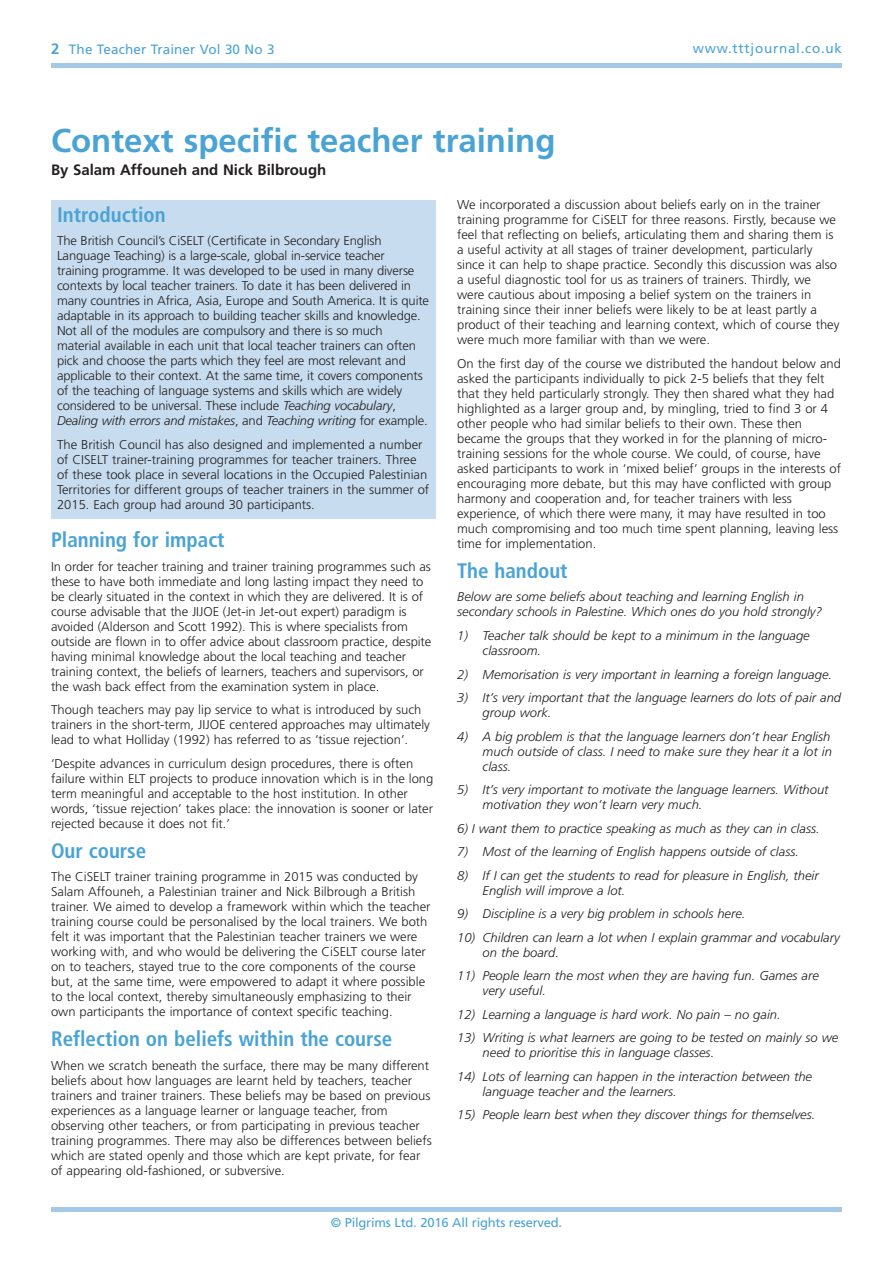
<style>
.page{position:relative;width:893px;height:1263px;background:#fff}
.page>*{position:absolute;margin:0;border:0;box-sizing:border-box;transform-origin:0 0}
.t1{font:700 33px "Frutiger";color:#4aa3d5}
.t2{font:700 condensed 21px "Frutiger";color:#4aa3d5}
.t3{font:700 15px "Frutiger";color:#231f20}
.t4{font:13.5px "Frutiger";letter-spacing:.01em;color:#4aa3d5}
.t5{font:13.5px "Frutiger";letter-spacing:.055em;color:#4aa3d5}
.t6{font:300 12.75px/15px "Frutiger";color:#231f20}
.t7{font:italic 300 12.75px/15px "Frutiger";color:#231f20}
.t8{font:12.75px "Frutiger";letter-spacing:-.02em;color:#4aa3d5}
.s1{font-weight:700;font-size:15px}
.s2{font-style:italic}
</style>
<div class="page">
<hr style="left:51px;top:64px;width:791px;height:4px;background:#a4c9e7">
<hr style="left:51px;top:1208px;width:791px;height:4px;background:#a4c9e7">
<div style="left:51px;top:200px;width:385px;height:319px;background:#c7ddef"></div>
<p class="t4" style="left:51px;top:44px;width:225px"><span class="s1">2</span> The Teacher Trainer Vol 30 No 3</p>
<p class="t5" style="left:693px;top:43px;width:151px">www.tttjournal.co.uk</p>
<h1 class="t1" style="left:51px;top:128px;width:506px">Context specific teacher training</h1>
<p class="t3" style="left:51px;top:164px;width:277px">By Salam Affouneh and Nick Bilbrough</p>
<p class="t6" style="left:457px;top:198px;width:384px">We incorporated a discussion about beliefs early on in the trainer training programme for CiSELT for three reasons. Firstly, because we feel that reflecting on beliefs, articulating them and sharing them is a useful activity at all stages of trainer development, particularly since it can help to shape practice. Secondly this discussion was also a useful diagnostic tool for us as trainers of trainers. Thirdly, we were cautious about imposing a belief system on the trainers in training since their inner beliefs were likely to be at least partly a product of their teaching and learning context, which of course they were much more familiar with than we were.</p>
<p class="t6" style="left:457px;top:357px;width:385px">On the first day of the course we distributed the handout below and asked the participants individually to pick 2-5 beliefs that they felt that they held particularly strongly. They then shared what they had highlighted as a larger group and, by mingling, tried to find 3 or 4 other people who had similar beliefs to their own. These then became the groups that they worked in for the planning of micro&shy;training sessions for the whole course. We could, of course, have asked participants to work in ‘mixed belief’ groups in the interests of encouraging more debate, but this may have conflicted with group harmony and cooperation and, for teacher trainers with less experience, of which there were many, it may have resulted in too much compromising and too much time spent planning, leaving less time for implementation.</p>
<h2 class="t2" style="left:457px;top:562px;width:112px">The handout</h2>
<p class="t7" style="left:457px;top:590px;width:367px">Below are some beliefs about teaching and learning English in secondary schools in Palestine. Which ones do you hold strongly?</p>
<p class="t7" style="left:483px;top:629px;width:329px;text-indent:-26px">1) Teacher talk should be kept to a minimum in the language classroom.</p>
<p class="t7" style="left:457px;top:667px;width:377px">2) Memorisation is very important in learning a foreign language.</p>
<p class="t7" style="left:483px;top:691px;width:360px;text-indent:-26px">3) It’s very important that the language learners do lots of pair and group work.</p>
<p class="t7" style="left:483px;top:729px;width:351px;text-align:justify;text-indent:-26px">4) A big problem is that the language learners don’t hear English much outside of class. I need to make sure they hear it a lot in class.</p>
<p class="t7" style="left:483px;top:783px;width:347px;text-indent:-26px">5) It’s very important to motivate the language learners. Without motivation they won’t learn very much.</p>
<p class="t7" style="left:457px;top:821px;width:364px">6) I want them to practice speaking as much as they can in class.</p>
<p class="t7" style="left:457px;top:845px;width:343px">7) Most of the learning of English happens outside of class.</p>
<p class="t7" style="left:483px;top:868px;width:338px;text-indent:-26px">8) If I can get the students to read for pleasure in English, their<br>English will improve a lot.</p>
<p class="t7" style="left:457px;top:907px;width:290px">9) Discipline is a very big problem in schools here.</p>
<p class="t7" style="left:483px;top:931px;width:359px;text-indent:-26px">10) Children can learn a lot when I explain grammar and vocabulary on the board.</p>
<p class="t7" style="left:483px;top:969px;width:338px;text-indent:-26px">11) People learn the most when they are having fun. Games are very useful.</p>
<p class="t7" style="left:457px;top:1008px;width:325px">12) Learning a language is hard work. No pain – no gain.</p>
<p class="t7" style="left:483px;top:1031px;width:357px;text-indent:-26px">13) Writing is what learners are going to be tested on mainly so we need to prioritise this in language classes.</p>
<p class="t7" style="left:483px;top:1070px;width:331px;text-indent:-26px">14) Lots of learning can happen in the interaction between the language teacher and the learners.</p>
<p class="t7" style="left:457px;top:1108px;width:360px">15) People learn best when they discover things for themselves.</p>
<h2 class="t2" style="left:57px;top:206px;width:110px">Introduction</h2>
<p class="t6" style="left:57px;top:234px;width:374px">The British Council’s CiSELT (Certificate in Secondary English Language Teaching) is a large-scale, global in-service teacher training programme. It was developed to be used in many diverse contexts by local teacher trainers. To date it has been delivered in many countries in Africa, Asia, Europe and South America. It is quite adaptable in its approach to building teacher skills and knowledge.<br>Not all of the modules are compulsory and there is so much material available in each unit that local teacher trainers can often pick and choose the parts which they feel are most relevant and applicable to their context. At the same time, it covers components of the teaching of language systems and skills which are widely considered to be universal. These include <span class="s2">Teaching vocabulary</span>, <span class="s2">Dealing with errors and mistakes</span>, and <span class="s2">Teaching writing</span> for example.</p>
<p class="t6" style="left:57px;top:438px;width:374px">The British Council has also designed and implemented a number of CISELT trainer-training programmes for teacher trainers. Three of these took place in several locations in the Occupied Palestinian Territories for different groups of teacher trainers in the summer of 2015. Each group had around 30 participants.</p>
<h2 class="t2" style="left:51px;top:531px;width:175px">Planning for impact</h2>
<p class="t6" style="left:51px;top:560px;width:382px">In order for teacher training and trainer training programmes such as these to have both immediate and long lasting impact they need to be clearly situated in the context in which they are delivered. It is of course advisable that the JIJOE (Jet-in Jet-out expert) paradigm is avoided (Alderson and Scott 1992). This is where specialists from outside are flown in to offer advice about classroom practice, despite having minimal knowledge about the local teaching and teacher training context, the beliefs of learners, teachers and supervisors, or the wash back effect from the examination system in place.</p>
<p class="t6" style="left:51px;top:703px;width:381px">Though teachers may pay lip service to what is introduced by such trainers in the short-term, JIJOE centered approaches may ultimately lead to what Holliday (1992) has referred to as ‘tissue rejection’.</p>
<p class="t6" style="left:51px;top:757px;width:384px">‘Despite advances in curriculum design procedures, there is often failure within ELT projects to produce innovation which is in the long term meaningful and acceptable to the host institution. In other words, ‘tissue rejection’ takes place: the innovation is sooner or later rejected because it does not fit.’</p>
<h2 class="t2" style="left:51px;top:842px;width:97px">Our course</h2>
<p class="t6" style="left:51px;top:870px;width:381px">The CiSELT trainer training programme in 2015 was conducted by Salam Affouneh, a Palestinian trainer and Nick Bilbrough a British trainer. We aimed to develop a framework within which the teacher training course could be personalised by the local trainers. We both felt it was important that the Palestinian teacher trainers we were working with, and who would be delivering the CiSELT course later on to teachers, stayed true to the core components of the course but, at the same time, were empowered to adapt it where possible to the local context, thereby simultaneously emphasizing to their own participants the importance of context specific teaching.</p>
<h2 class="t2" style="left:51px;top:1030px;width:343px">Reflection on beliefs within the course</h2>
<p class="t6" style="left:51px;top:1059px;width:382px">When we scratch beneath the surface, there may be many different beliefs about how languages are learnt held by teachers, teacher trainers and trainer trainers. These beliefs may be based on previous experiences as a language learner or language teacher, from observing other teachers, or from participating in previous teacher training programmes. There may also be differences between beliefs which are stated openly and those which are kept private, for fear of appearing old-fashioned, or subversive.</p>
<p class="t8" style="left:331px;top:1217px;width:233px">© Pilgrims Ltd. 2016 All rights reserved.</p>
</div>
